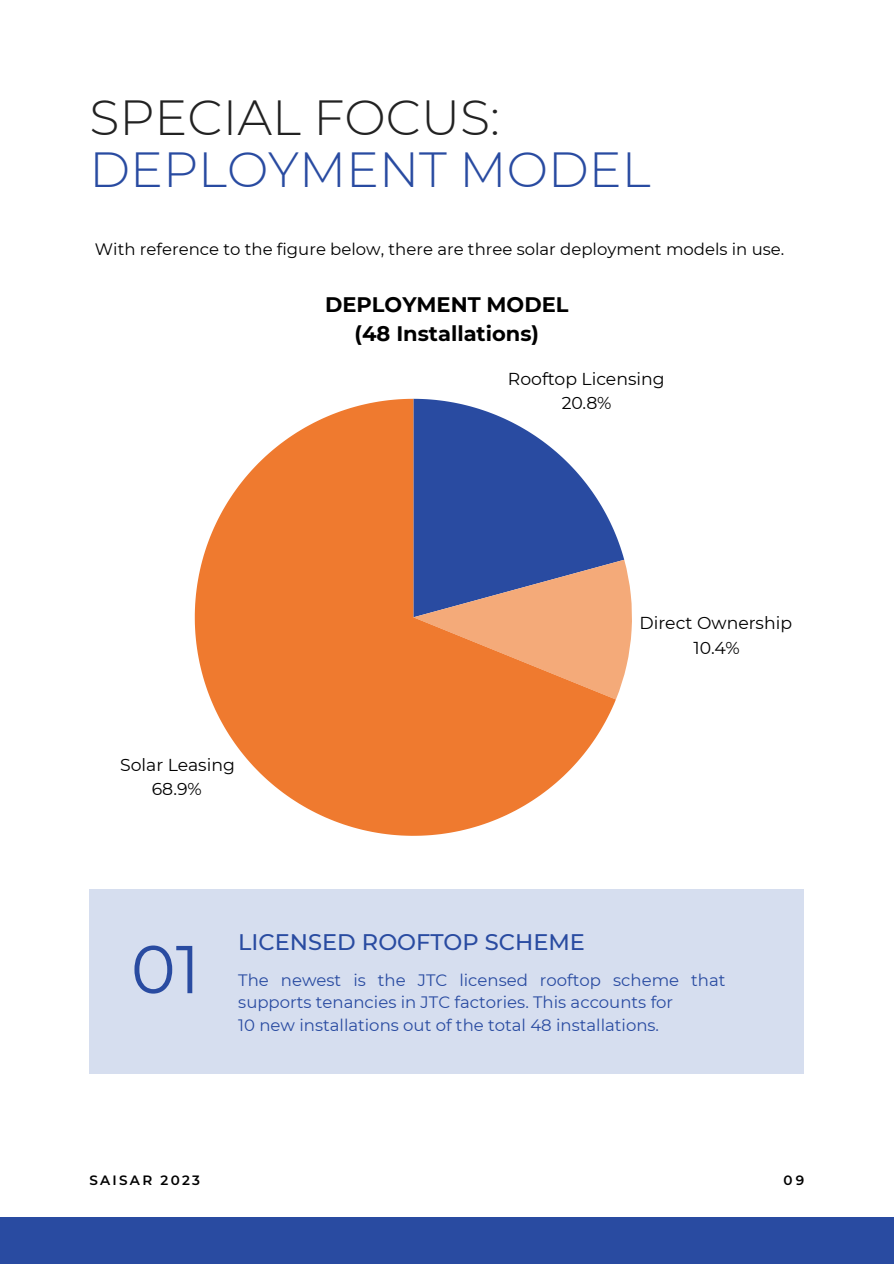
<style>
.page{position:relative;width:894px;height:1264px;background:#fff}
.page>*{position:absolute;margin:0;border:0;box-sizing:border-box;transform-origin:0 0}
.t1{font:67.5px "Montserrat";color:#294ba1}
.t2{font:300 49.2px/51.8px "Montserrat";color:#294ba1}
.t3{font:500 22.5px "Montserrat";color:#294ba1}
.t4{font:700 21px/29.2px "Montserrat";color:#000;text-align:center}
.t5{font:17.25px/24.5px "Montserrat";color:#000;text-align:center}
.t6{font:16.5px/22.5px "Montserrat";color:#294ba1}
.t7{font:16.5px "Montserrat";color:#000001}
.t8{font:600 13.5px "Montserrat";letter-spacing:.17em;color:#000001}
.s1{color:#222}
</style>
<div class="page">
<div style="left:89px;top:889px;width:715px;height:185px;background:#d6deef"></div>
<div style="left:0;top:1217px;width:893px;height:46px;background:#294ba1"></div>
<svg style="left:615px;top:559px;width:17px;height:140px"></svg>
<svg style="left:195px;top:399px;width:420px;height:436px;fill:#ef7a2f"></svg>
<p class="t2" style="left:89px;top:92px;width:562px"><span class="s1">SPECIAL FOCUS:<br></span>DEPLOYMENT MODEL</p>
<h2 class="t7" style="left:95px;top:239px;width:690px">With reference to the figure below, there are three solar deployment models in use.</h2>
<p class="t4" style="left:325px;top:290px;width:245px">DEPLOYMENT MODEL (48 Installations)</p>
<p class="t5" style="left:507px;top:366px;width:158px">Rooftop Licensing<br>20.8%</p>
<p class="t5" style="left:120px;top:752px;width:116px">Solar Leasing<br>68.9%</p>
<p class="t5" style="left:639px;top:611px;width:154px">Direct Ownership<br>10.4%</p>
<h4 class="t1" style="left:131px;top:927px;width:71px">01</h4>
<h1 class="t3" style="left:238px;top:927px;width:348px">LICENSED ROOFTOP SCHEME</h1>
<h3 class="t6" style="left:238px;top:968px;width:488px">The newest is the JTC licensed rooftop scheme that supports tenancies in JTC factories. This accounts for<br>10 new installations out of the total 48 installations.</h3>
<p class="t8" style="left:89px;top:1172px;width:112px">SAISAR 2023</p>
<h4 class="t8" style="left:783px;top:1172px;width:22px">09</h4>
</div>
